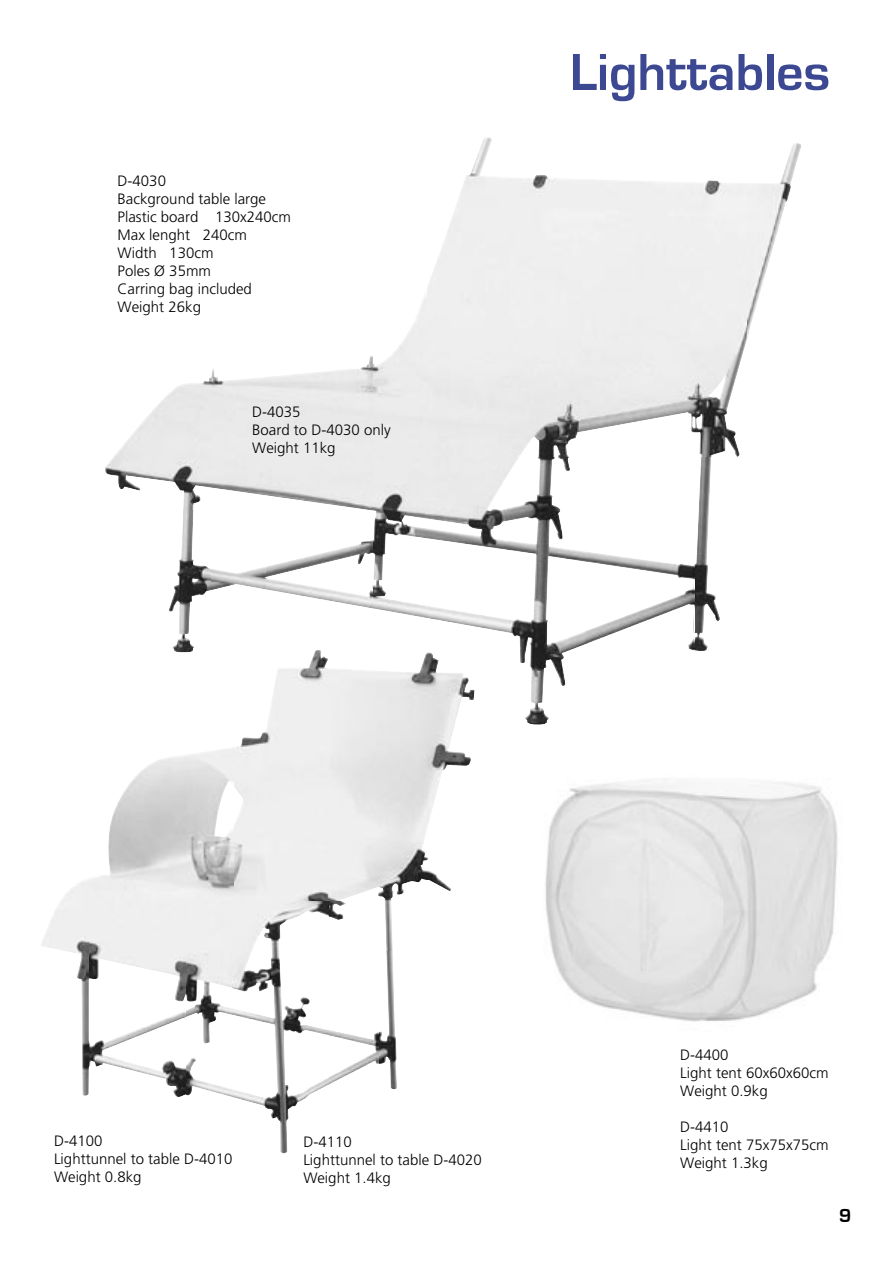
<style>
.page{position:relative;width:893px;height:1263px;background:#fff}
.page>*{position:absolute;margin:0;border:0;box-sizing:border-box;transform-origin:0 0}
.t1{font:700 54px "Eurostile";color:#3c4892}
.t2{font:700 19.5px "Eurostile";color:#000}
.t3{font:300 15px/18px "Frutiger";color:#000}
</style>
<div class="page">
<img style="left:427px;top:137px;width:321px;height:320px">
<img style="left:748px;top:143px;width:53px;height:192px">
<img style="left:373px;top:297px;width:54px;height:321px">
<img style="left:105px;top:356px;width:268px;height:155px">
<img style="left:426px;top:457px;width:161px;height:214px">
<img style="left:695px;top:457px;width:25px;height:194px">
<img style="left:169px;top:511px;width:42px;height:142px">
<img style="left:266px;top:540px;width:107px;height:69px">
<img style="left:587px;top:552px;width:108px;height:99px">
<img style="left:211px;top:567px;width:55px;height:23px">
<img style="left:525px;top:671px;width:40px;height:54px">
<img style="left:233px;top:650px;width:242px;height:251px">
<img style="left:185px;top:748px;width:48px;height:349px">
<img style="left:89px;top:756px;width:96px;height:341px">
<img style="left:41px;top:880px;width:48px;height:216px">
<img style="left:233px;top:901px;width:96px;height:252px">
<img style="left:329px;top:901px;width:64px;height:50px">
<img style="left:378px;top:951px;width:19px;height:138px">
<img style="left:329px;top:1030px;width:49px;height:55px">
<img style="left:545px;top:779px;width:293px;height:243px">
<p class="t3" style="left:118px;top:172px;width:175px">D-4030<br>Background table large<br>Plastic board 130x240cm<br>Max lenght 240cm<br>Width 130cm<br>Poles Ø 35mm<br>Carring bag included<br>Weight 26kg</p>
<p class="t3" style="left:252px;top:402px;width:140px">D-4035<br>Board to D-4030 only<br>Weight 11kg</p>
<h1 class="t1" style="left:570px;top:43px;width:262px">Lighttables</h1>
<p class="t3" style="left:54px;top:1132px;width:180px">D-4100<br>Lighttunnel to table D-4010<br>Weight 0.8kg</p>
<p class="t3" style="left:303px;top:1132px;width:180px">D-4110<br>Lighttunnel to table D-4020<br>Weight 1.4kg</p>
<p class="t3" style="left:680px;top:1046px;width:150px">D-4400<br>Light tent 60x60x60cm<br>Weight 0.9kg</p>
<p class="t3" style="left:680px;top:1118px;width:150px">D-4410<br>Light tent 75x75x75cm<br>Weight 1.3kg</p>
<h2 class="t2" style="left:839px;top:1205px;width:14px">9</h2>
</div>
